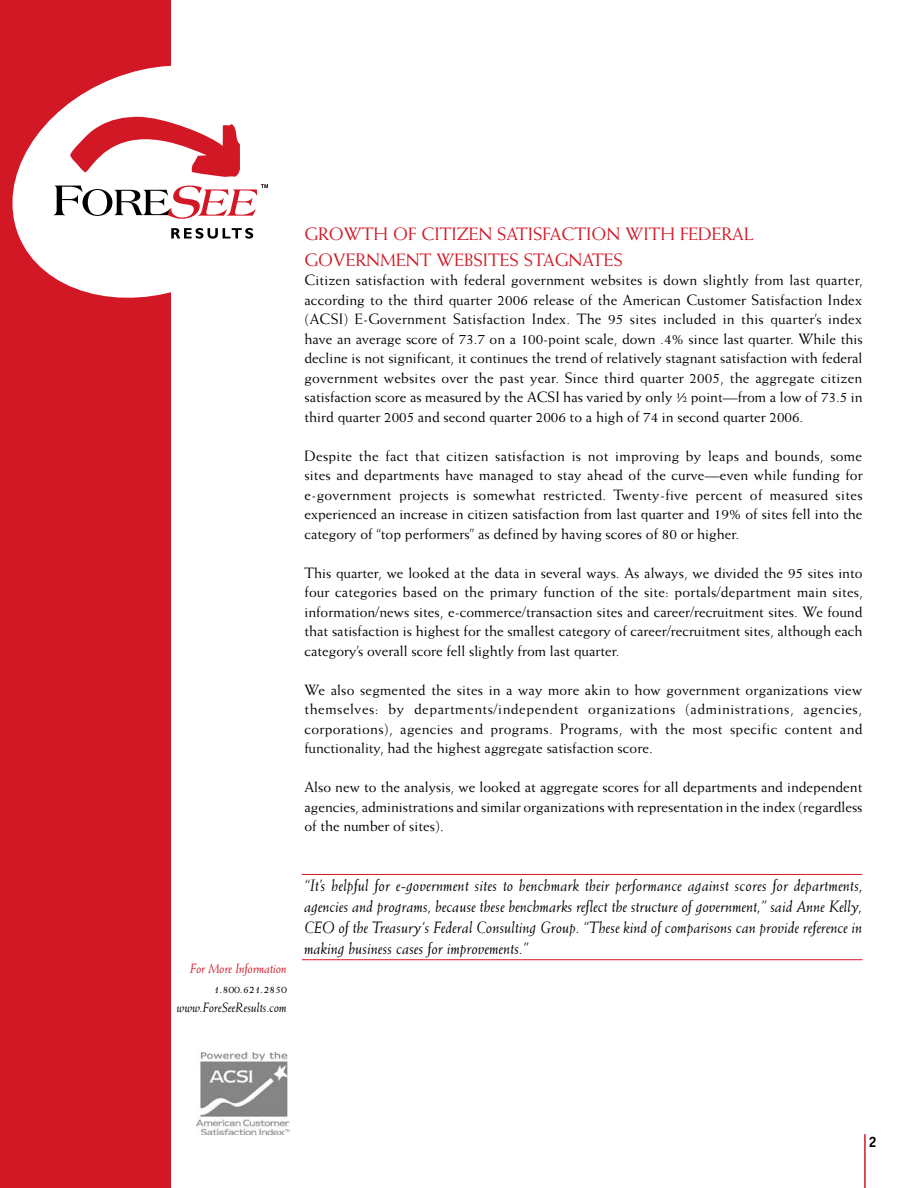
<style>
.page{position:relative;width:918px;height:1188px;background:#fff}
.page>*{position:absolute;margin:0;border:0;box-sizing:border-box;transform-origin:0 0}
.t1{font:18px/25.5px "Weiss";color:#d21725}
.t2{font:italic 16.5px/21px "Weiss";color:#000;text-align:justify}
.t3{font:15px/19.5px "Weiss";color:#000;text-align:justify}
.t4{font:italic 13.5px/19.5px "Weiss";letter-spacing:-.01em;color:#000;text-align:right}
.t5{font:italic 13.5px "Weiss";letter-spacing:-.01em;color:#d21725}
</style>
<div class="page">
<div style="left:0;top:0;width:171px;height:1188px;background:#d21725"></div>
<svg style="left:12px;top:65px;width:242px;height:233px;fill:#fff"></svg>
<img style="left:196px;top:1052px;width:94px;height:82px">
<hr style="left:864px;top:1134px;width:2px;height:54px;background:#d21725">
<svg style="left:54px;top:184px;width:214px;height:35px"></svg>
<svg style="left:171px;top:228px;width:82px;height:11px"></svg>
<svg style="left:70px;top:117px;width:170px;height:60px"></svg>
<hr style="left:302px;top:874px;width:560px;height:1px;background:#d21725">
<hr style="left:302px;top:959px;width:560px;height:1px;background:#d21725">
<p class="t1" style="left:304px;top:221px;width:451px">GROWTH OF CITIZEN SATISFACTION WITH FEDERAL<br>GOVERNMENT WEBSITES STAGNATES</p>
<p class="t3" style="left:304px;top:270px;width:560px">Citizen satisfaction with federal government websites is down slightly from last quarter, according to the third quarter 2006 release of the American Customer Satisfaction Index (ACSI) E-Government Satisfaction Index. The 95 sites included in this quarter’s index have an average score of 73.7 on a 100-point scale, down .4% since last quarter. While this decline is not significant, it continues the trend of relatively stagnant satisfaction with federal government websites over the past year. Since third quarter 2005, the aggregate citizen satisfaction score as measured by the ACSI has varied by only ½ point—from a low of 73.5 in third quarter 2005 and second quarter 2006 to a high of 74 in second quarter 2006.</p>
<p class="t3" style="left:304px;top:446px;width:560px">Despite the fact that citizen satisfaction is not improving by leaps and bounds, some sites and departments have managed to stay ahead of the curve—even while funding for e-government projects is somewhat restricted. Twenty-five percent of measured sites experienced an increase in citizen satisfaction from last quarter and 19% of sites fell into the category of “top performers” as defined by having scores of 80 or higher.</p>
<p class="t3" style="left:304px;top:563px;width:560px">This quarter, we looked at the data in several ways. As always, we divided the 95 sites into four categories based on the primary function of the site: portals/department main sites, information/news sites, e-commerce/transaction sites and career/recruitment sites. We found that satisfaction is highest for the smallest category of career/recruitment sites, although each category’s overall score fell slightly from last quarter.</p>
<p class="t3" style="left:304px;top:680px;width:560px">We also segmented the sites in a way more akin to how government organizations view themselves: by departments/independent organizations (administrations, agencies, corporations), agencies and programs. Programs, with the most specific content and functionality, had the highest aggregate satisfaction score.</p>
<p class="t3" style="left:304px;top:777px;width:560px">Also new to the analysis, we looked at aggregate scores for all departments and independent agencies, administrations and similar organizations with representation in the index (regardless of the number of sites).</p>
<p class="t5" style="left:190px;top:961px;width:99px">For More Information</p>
<p class="t4" style="left:177px;top:978px;width:112px">1.800.621.2850 www.ForeSeeResults.com</p>
<p class="t2" style="left:304px;top:875px;width:560px">“It’s helpful for e-government sites to benchmark their performance against scores for departments, agencies and programs, because these benchmarks reflect the structure of government,” said Anne Kelly, CEO of the Treasury‘s Federal Consulting Group. “These kind of comparisons can provide reference in making business cases for improvements.”</p>
</div>
